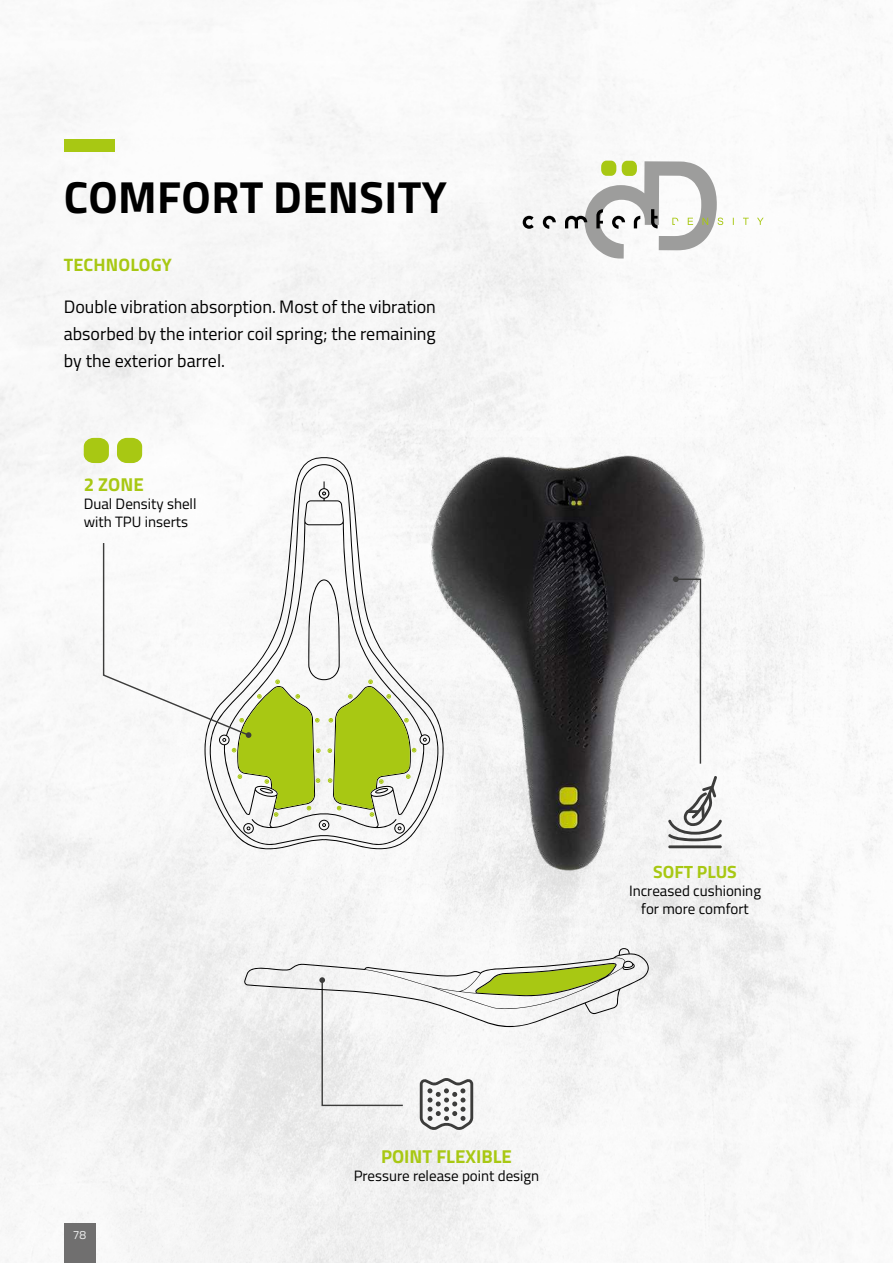
<style>
.page{position:relative;width:893px;height:1263px;background:#fff}
.page>*{position:absolute;margin:0;border:0;box-sizing:border-box;transform-origin:0 0}
.t1{font:700 45px "Titillium Web";letter-spacing:.01em;color:#000}
.t2{font:700 18.6px "Titillium Web";color:#a8c813}
.t3{font:18px/27px "Titillium Web";color:#000;text-align:justify}
.t4{font:700 18px "Titillium Web";letter-spacing:.01em;color:#a8c813}
.t5{font:700 17.7px "Titillium Web";color:#a8c813}
.t6{font:15px/18px "Titillium Web";color:#000;text-align:center}
.t7{font:12px "Titillium Web";color:#ededed}
</style>
<div class="page">
<img style="left:0;top:0;width:893px;height:1263px">
<img style="left:420px;top:438px;width:296px;height:450px">
<div style="left:64px;top:139px;width:51px;height:12px;background:#a8c813"></div>
<hr style="left:668px;top:845px;width:54px;height:3px;background:#3c3c3b">
<svg style="left:668px;top:776px;width:54px;height:65px"></svg>
<svg style="left:673px;top:576px;width:29px;height:189px"></svg>
<svg style="left:117px;top:438px;width:25px;height:25px"></svg>
<svg style="left:84px;top:438px;width:25px;height:25px"></svg>
<svg style="left:244px;top:948px;width:405px;height:182px"></svg>
<svg style="left:203px;top:457px;width:244px;height:399px"></svg>
<svg style="left:203px;top:464px;width:243px;height:383px"></svg>
<svg style="left:219px;top:481px;width:211px;height:348px"></svg>
<svg style="left:423px;top:738px;width:4px;height:4px"></svg>
<svg style="left:322px;top:491px;width:4px;height:4px"></svg>
<svg style="left:102px;top:542px;width:315px;height:292px"></svg>
<svg style="left:523px;top:161px;width:241px;height:98px"></svg>
<div style="left:64px;top:1223px;width:31px;height:40px;background:#706f6f"></div>
<h1 class="t1" style="left:64px;top:163px;width:385px">COMFORT DENSITY</h1>
<p class="t4" style="left:64px;top:251px;width:109px">TECHNOLOGY</p>
<p class="t3" style="left:64px;top:292px;width:374px">Double vibration absorption. Most of the vibration absorbed by the interior coil spring; the remaining by the exterior barrel.</p>
<p class="t2" style="left:84px;top:470px;width:61px">2 ZONE</p>
<p class="t6" style="left:84px;top:494px;width:114px;text-align:left">Dual Density shell with TPU inserts</p>
<p class="t7" style="left:73px;top:1226px;width:15px">78</p>
<p class="t5" style="left:653px;top:859px;width:85px">SOFT PLUS</p>
<p class="t6" style="left:629px;top:881px;width:134px">Increased cushioning for more comfort</p>
<p class="t2" style="left:381px;top:1142px;width:132px">POINT FLEXIBLE</p>
<p class="t6" style="left:354px;top:1166px;width:187px">Pressure release point design</p>
</div>
